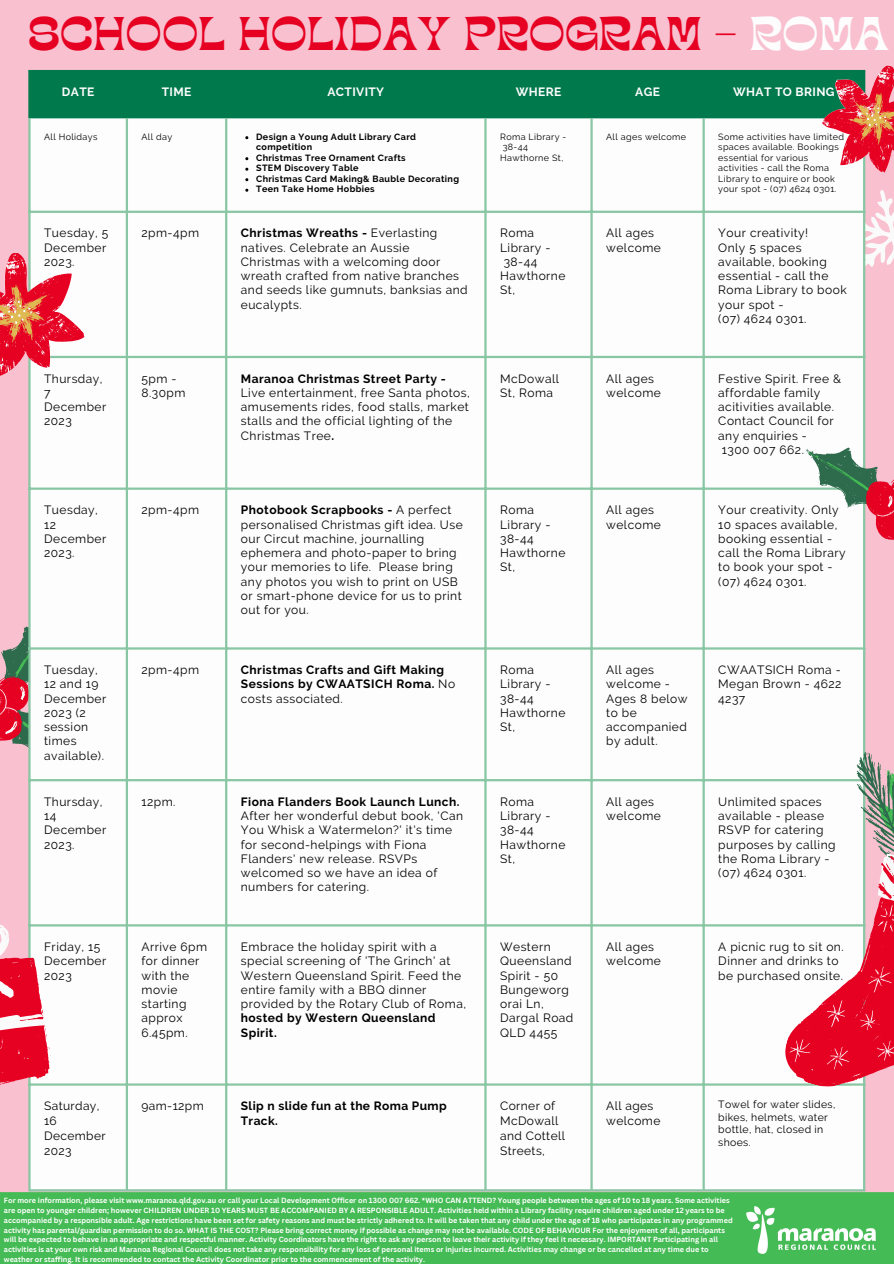
<style>
.page{position:relative;width:894px;height:1264px;background:#fff}
.page>*{position:absolute;margin:0;border:0;box-sizing:border-box;transform-origin:0 0}
.t1{font:33px "TANKINDRED Display";color:#e60022}
.t2{font:12px/14.2px "Raleway";letter-spacing:.04em;color:#000}
.t3{font:700 12px/14.2px "Raleway";letter-spacing:.04em;color:#000}
.t4{font:700 12px "Raleway";letter-spacing:.03em;color:#fdfdfd}
.t5{font:10.5px/12.8px "Raleway";letter-spacing:.03em;color:#000}
.t6{font:9px/10.5px "Raleway";letter-spacing:.04em;color:#000}
.t7{font:700 9px/10.5px "Raleway";letter-spacing:.04em;color:#000}
.t8{font:700 7.35px/9.8px "Canva Sans";color:#fff}
.s1{color:#fdfdfd}
.s2{font-weight:700}
.s3{font-weight:400}
</style>
<div class="page">
<div style="left:0;top:0;width:893px;height:1263px;background:#f9c0d0"></div>
<svg style="left:0;top:626px;width:28px;height:121px"></svg>
<div style="left:31px;top:578px;width:831px;height:611px;background:#fdfdfd"></div>
<hr style="left:28px;top:118px;width:3px;height:1071px;background:#89c6a3">
<hr style="left:126px;top:118px;width:2px;height:1071px;background:#89c6a3">
<hr style="left:225px;top:118px;width:2px;height:1071px;background:#89c6a3">
<hr style="left:484px;top:118px;width:2px;height:1071px;background:#89c6a3">
<hr style="left:590px;top:118px;width:2px;height:1071px;background:#89c6a3">
<hr style="left:702px;top:118px;width:2px;height:1071px;background:#89c6a3">
<hr style="left:862px;top:118px;width:3px;height:1071px;background:#89c6a3">
<hr style="left:28px;top:647px;width:837px;height:2px;background:#89c6a3">
<hr style="left:28px;top:779px;width:837px;height:2px;background:#89c6a3">
<hr style="left:28px;top:924px;width:837px;height:2px;background:#89c6a3">
<hr style="left:28px;top:1083px;width:837px;height:2px;background:#89c6a3">
<hr style="left:28px;top:1189px;width:837px;height:2px;background:#89c6a3">
<div style="left:0;top:1192px;width:893px;height:71px;background:#44bb54"></div>
<svg style="left:0;top:65px;width:893px;height:513px;background:#e1e6e2"></svg>
<svg style="left:777px;top:728px;width:116px;height:393px;background:#eeb7be"></svg>
<svg style="left:0;top:919px;width:55px;height:181px"></svg>
<img style="left:746px;top:1206px;width:129px;height:47px">
<p class="t1" style="left:28px;top:15px;width:861px">SCHOOL HOLIDAY PROGRAM - <span class="s1">ROMA</span></p>
<p class="t4" style="left:62px;top:85px;width:34px">DATE</p>
<p class="t4" style="left:162px;top:85px;width:31px">TIME</p>
<p class="t4" style="left:327px;top:85px;width:58px">ACTIVITY</p>
<p class="t4" style="left:515px;top:85px;width:47px">WHERE</p>
<p class="t4" style="left:635px;top:85px;width:26px">AGE</p>
<p class="t4" style="left:733px;top:85px;width:103px">WHAT TO BRING</p>
<p class="t6" style="left:44px;top:131px;width:55px">All Holidays</p>
<p class="t6" style="left:141px;top:131px;width:32px">All day</p>
<p class="t7" style="left:256px;top:131px;width:161px">Design a Young Adult Library Card competition</p>
<p class="t7" style="left:256px;top:152px;width:151px">Christmas Tree Ornament Crafts</p>
<p class="t7" style="left:256px;top:163px;width:104px">STEM Discovery Table</p>
<p class="t7" style="left:256px;top:173px;width:204px">Christmas Card Making&amp; Bauble Decorating</p>
<p class="t7" style="left:256px;top:184px;width:120px">Teen Take Home Hobbies</p>
<p class="t6" style="left:500px;top:131px;width:68px">Roma Library -</p>
<p class="t6" style="left:500px;top:142px;width:65px">38-44<br>Hawthorne St,</p>
<p class="t6" style="left:606px;top:131px;width:81px">All ages welcome</p>
<p class="t6" style="left:718px;top:131px;width:127px">Some activities have limited spaces available. Bookings essential for various activities - call the Roma<br>Library to enquire or book your spot - (07) 4624 0301.</p>
<p class="t2" style="left:44px;top:226px;width:66px">Tuesday, 5<br>December<br>2023.</p>
<p class="t2" style="left:141px;top:226px;width:59px">2pm-4pm</p>
<p class="t2" style="left:241px;top:226px;width:228px"><span class="s2">Christmas Wreaths -</span> Everlasting natives. Celebrate an Aussie<br>Christmas with a welcoming door wreath crafted from native branches and seeds like gumnuts, banksias and eucalypts.</p>
<p class="t2" style="left:500px;top:226px;width:52px">Roma<br>Library -</p>
<p class="t2" style="left:500px;top:254px;width:67px">38-44<br>Hawthorne<br>St,</p>
<p class="t2" style="left:606px;top:226px;width:56px">All ages welcome</p>
<p class="t2" style="left:718px;top:226px;width:91px">Your creativity!</p>
<p class="t2" style="left:718px;top:240px;width:130px">Only 5 spaces available, booking essential - call the<br>Roma Library to book your spot -</p>
<p class="t2" style="left:718px;top:311px;width:89px">(07) 4624 0301.</p>
<p class="t2" style="left:44px;top:371px;width:64px">Thursday,<br>7<br>December<br>2023</p>
<p class="t2" style="left:141px;top:371px;width:45px">5pm -<br>8.30pm</p>
<p class="t2" style="left:241px;top:371px;width:230px"><span class="s2">Maranoa Christmas Street Party - </span>Live entertainment, free Santa photos, amusements rides, food stalls, market stalls and the official lighting of the Christmas Tree<span class="s2">.</span></p>
<p class="t2" style="left:500px;top:371px;width:60px">McDowall<br>St, Roma</p>
<p class="t2" style="left:606px;top:371px;width:56px">All ages welcome</p>
<p class="t2" style="left:718px;top:371px;width:124px">Festive Spirit. Free &amp; affordable family acitivities available.<br>Contact Council for any enquiries -</p>
<p class="t2" style="left:721px;top:442px;width:84px">1300 007 662.</p>
<p class="t2" style="left:44px;top:503px;width:64px">Tuesday,<br>12<br>December<br>2023.</p>
<p class="t2" style="left:141px;top:503px;width:59px">2pm-4pm</p>
<p class="t2" style="left:241px;top:503px;width:223px"><span class="s2">Photobook Scrapbooks -</span> A perfect personalised Christmas gift idea. Use our Circut machine, journalling ephemera and photo-paper to bring your memories to life. Please bring any photos you wish to print on USB or smart-phone device for us to print out for you.</p>
<p class="t2" style="left:500px;top:503px;width:52px">Roma<br>Library -</p>
<p class="t2" style="left:500px;top:531px;width:67px">38-44<br>Hawthorne<br>St,</p>
<p class="t2" style="left:44px;top:662px;width:64px">Tuesday,<br>12 and 19<br>December<br>2023 (2 session times available).</p>
<p class="t2" style="left:141px;top:662px;width:59px">2pm-4pm</p>
<p class="t3" style="left:241px;top:662px;width:216px">Christmas Crafts and Gift Making<br>Sessions by CWAATSICH Roma. <span class="s3">No costs associated.</span></p>
<p class="t2" style="left:500px;top:662px;width:52px">Roma<br>Library -</p>
<p class="t2" style="left:500px;top:691px;width:67px">38-44<br>Hawthorne<br>St,</p>
<p class="t2" style="left:44px;top:794px;width:64px">Thursday,<br>14<br>December<br>2023.</p>
<p class="t2" style="left:141px;top:794px;width:35px">12pm.</p>
<p class="t2" style="left:241px;top:794px;width:224px"><span class="s2">Fiona Flanders Book Launch Lunch.<br></span>After her wonderful debut book, 'Can<br>You Whisk a Watermelon?' it's time for second-helpings with Fiona<br>Flanders' new release. RSVPs welcomed so we have an idea of numbers for catering.</p>
<p class="t2" style="left:500px;top:794px;width:52px">Roma<br>Library -</p>
<p class="t2" style="left:500px;top:823px;width:67px">38-44<br>Hawthorne<br>St,</p>
<p class="t2" style="left:606px;top:503px;width:56px">All ages welcome</p>
<p class="t2" style="left:718px;top:503px;width:129px">Your creativity. Only<br>10 spaces available, booking essential - call the Roma Library to book your spot - (07) 4624 0301.</p>
<p class="t2" style="left:606px;top:662px;width:83px">All ages welcome -<br>Ages 8 below to be accompanied by adult.</p>
<p class="t2" style="left:718px;top:662px;width:125px;text-align:justify">CWAATSICH Roma - Megan Brown - 4622<br>4237</p>
<p class="t2" style="left:606px;top:794px;width:56px">All ages welcome</p>
<p class="t2" style="left:718px;top:794px;width:119px">Unlimited spaces available - please<br>RSVP for catering purposes by calling the Roma Library -</p>
<p class="t2" style="left:718px;top:865px;width:89px">(07) 4624 0301.</p>
<p class="t2" style="left:44px;top:939px;width:64px">Friday, 15<br>December<br>2023</p>
<p class="t2" style="left:141px;top:939px;width:67px">Arrive 6pm for dinner with the movie starting approx<br>6.45pm.</p>
<p class="t2" style="left:241px;top:939px;width:227px">Embrace the holiday spirit with a special screening of 'The Grinch' at<br>Western Queensland Spirit. Feed the entire family with a BBQ dinner provided by the Rotary Club of Roma, <span class="s2">hosted by Western Queensland<br>Spirit.</span></p>
<p class="t2" style="left:500px;top:939px;width:75px">Western<br>Queensland<br>Spirit - 50<br>Bungeworg orai Ln,<br>Dargal Road<br>QLD 4455</p>
<p class="t2" style="left:606px;top:939px;width:56px">All ages welcome</p>
<p class="t2" style="left:718px;top:939px;width:127px">A picnic rug to sit on.</p>
<p class="t2" style="left:718px;top:953px;width:126px">Dinner and drinks to be purchased onsite.</p>
<p class="t2" style="left:44px;top:1098px;width:63px;line-height:15px">Saturday,<br>16<br>December<br>2023</p>
<p class="t2" style="left:141px;top:1098px;width:64px">9am-12pm</p>
<p class="t3" style="left:241px;top:1098px;width:207px;line-height:15px">Slip n slide fun at the Roma Pump<br>Track.</p>
<p class="t2" style="left:500px;top:1098px;width:66px;line-height:15px">Corner of<br>McDowall and Cottell<br>Streets,</p>
<p class="t2" style="left:606px;top:1098px;width:56px;line-height:15px">All ages welcome</p>
<p class="t5" style="left:718px;top:1097px;width:118px">Towel for water slides, bikes, helmets, water bottle, hat, closed in shoes.</p>
<p class="t8" style="left:4px;top:1195px;width:730px">For more information, please visit www.maranoa.qld.gov.au or call your Local Development Officer on 1300 007 662. *WHO CAN ATTEND? Young people between the ages of 10 to 18 years. Some activities are open to younger children; however CHILDREN UNDER 10 YEARS MUST BE ACCOMPANIED BY A RESPONSIBLE ADULT. Activities held within a Library facility require children aged under 12 years to be accompanied by a responsible adult. Age restrictions have been set for safety reasons and must be strictly adhered to. It will be taken that any child under the age of 18 who participates in any programmed activity has parental/guardian permission to do so. WHAT IS THE COST? Please bring correct money if possible as change may not be available. CODE OF BEHAVIOUR For the enjoyment of all, participants will be expected to behave in an appropriate and respectful manner. Activity Coordinators have the right to ask any person to leave their activity if they feel it necessary. IMPORTANT Participating in all activities is at your own risk and Maranoa Regional Council does not take any responsibility for any loss of personal items or injuries incurred. Activities may change or be cancelled at any time due to weather or staffing. It is recommended to contact the Activity Coordinator prior to the commencement of the activity.</p>
</div>
